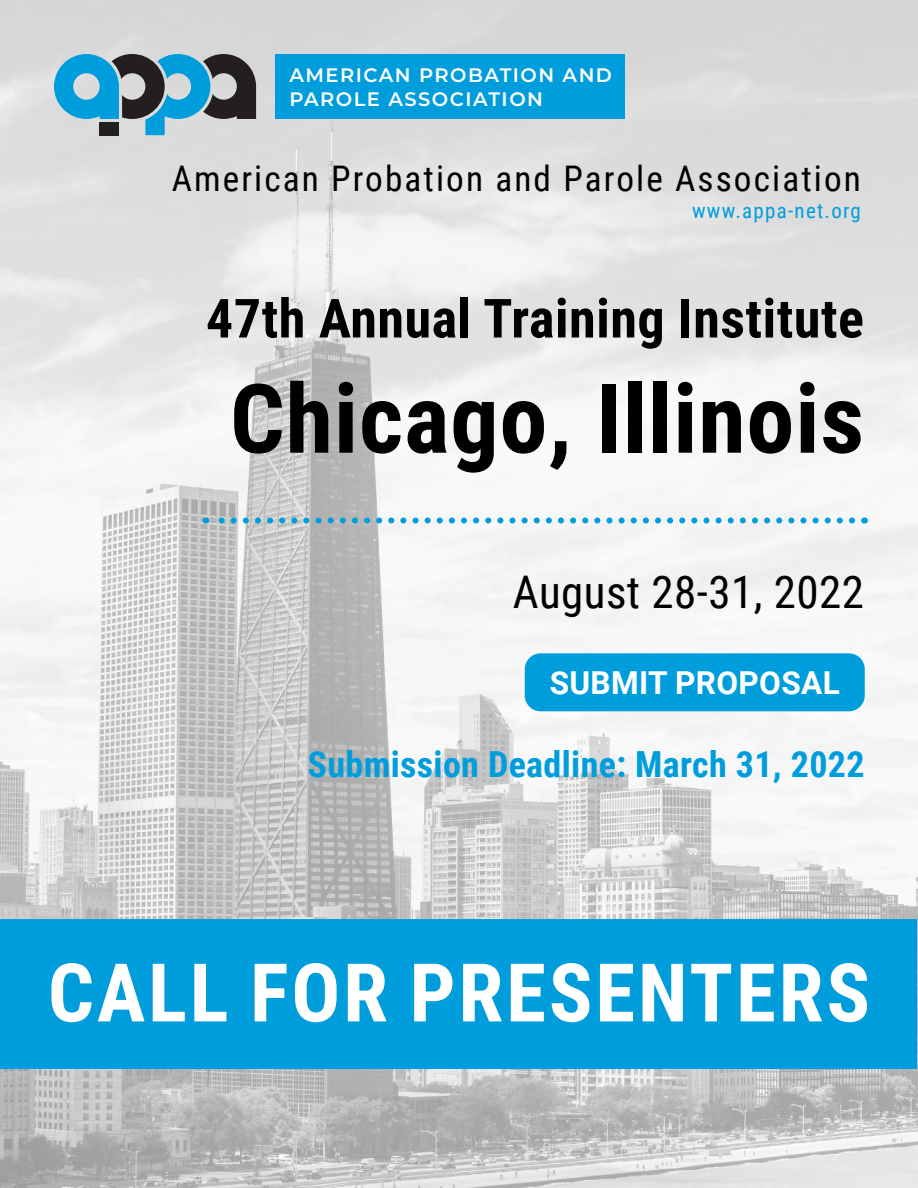
<style>
.page{position:relative;width:918px;height:1188px;background:#fff}
.page>*{position:absolute;margin:0;border:0;box-sizing:border-box;transform-origin:0 0}
.t1{font:700 96px "Roboto Condensed";letter-spacing:.01em;color:#000}
.t2{font:700 81px "Roboto Condensed";letter-spacing:.035em;color:#fff}
.t3{font:700 54px "Roboto Condensed";letter-spacing:.01em;color:#000}
.t4{font:45px "Roboto Condensed";letter-spacing:.01em;color:#000}
.t5{font:700 36px "Roboto Condensed";letter-spacing:.01em;color:#009ddc}
.t6{font:35.25px "Roboto Condensed";letter-spacing:.06em;color:#000}
.t7{font:700 31.65px "Roboto";letter-spacing:.01em;color:#fff}
.t8{font:21px "Roboto Condensed";letter-spacing:.06em;color:#009ddc}
.t9{font:600 19.5px/23.4px "Montserrat";letter-spacing:.075em;color:#fff}
</style>
<div class="page">
<img style="left:0;top:0;width:918px;height:1188px">
<div style="left:1px;top:919px;width:916px;height:149px;background:#009ddc"></div>
<svg style="left:206px;top:518px;width:646px;height:6px"></svg>
<div style="left:276px;top:54px;width:349px;height:65px;background:#009ddc"></div>
<svg style="left:54px;top:54px;width:202px;height:81px;background:#6194a9"></svg>
<div style="left:525px;top:653px;width:340px;height:58px;background:#009ddc;border-radius:16px"></div>
<p class="t9" style="left:289px;top:63px;width:324px">AMERICAN PROBATION AND<br>PAROLE ASSOCIATION</p>
<p class="t6" style="left:172px;top:153px;width:691px">American Probation and Parole Association</p>
<p class="t8" style="left:692px;top:196px;width:170px">www.appa-net.org</p>
<h3 class="t3" style="left:206px;top:280px;width:660px">47th Annual Training Institute</h3>
<h1 class="t1" style="left:230px;top:351px;width:636px">Chicago, Illinois</h1>
<p class="t4" style="left:513px;top:560px;width:353px">August 28-31, 2022</p>
<p class="t7" style="left:550px;top:660px;width:292px">SUBMIT PROPOSAL</p>
<p class="t5" style="left:308px;top:739px;width:559px">Submission Deadline: March 31, 2022</p>
<h2 class="t2" style="left:48px;top:936px;width:824px">CALL FOR PRESENTERS</h2>
</div>
